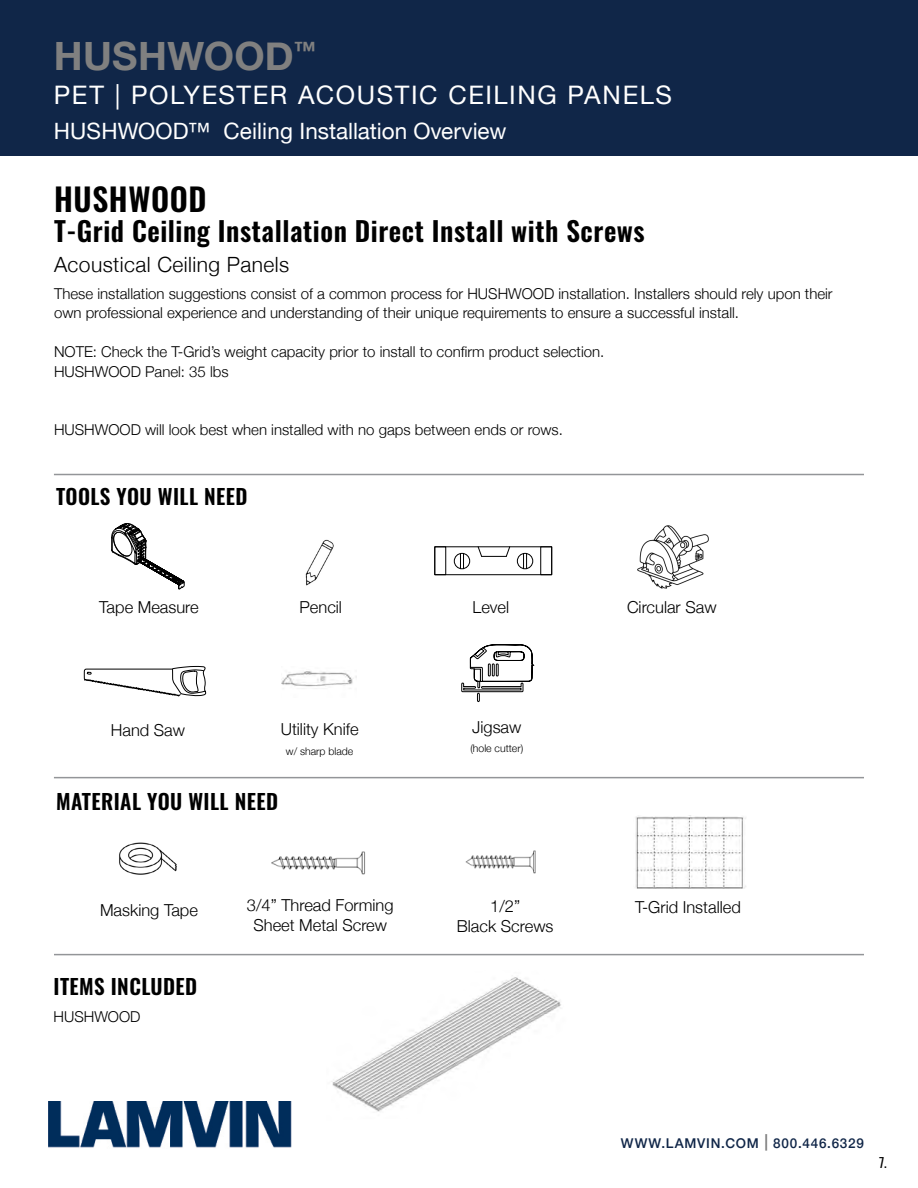
<style>
.page{position:relative;width:918px;height:1188px;background:#fff}
.page>*{position:absolute;margin:0;border:0;box-sizing:border-box;transform-origin:0 0}
.t1{font:700 39px "Helvetica Neue";letter-spacing:.005em;color:#808080}
.t2{font:600 31.5px "Oswald";letter-spacing:.02em;color:#000}
.t3{font:600 27px "Oswald";letter-spacing:.02em;color:#000}
.t4{font:25.5px "Helvetica Neue";letter-spacing:.065em;color:#fff}
.t5{font:22.5px "Helvetica Neue";color:#fff}
.t6{font:600 21px "Oswald";letter-spacing:.02em;color:#000}
.t7{font:300 21px "Helvetica Neue";letter-spacing:.02em;color:#000}
.t8{font:300 16.5px/19.8px "Helvetica Neue";color:#000;text-align:center}
.t9{font:300 15px/19.5px "Helvetica Neue";color:#000}
.t10{font:500 13.5px "Helvetica Neue";letter-spacing:.06em;color:#102648}
.t11{font:13.5px "Oswald";color:#000}
.t12{font:300 10.5px "Helvetica Neue";color:#000}
.s1{font-size:16.5px;color:#808080}
</style>
<div class="page">
<div style="left:0;top:0;width:918px;height:156px;background:#102648"></div>
<img style="left:49px;top:1102px;width:243px;height:46px">
<hr style="left:54px;top:474px;width:810px;height:1px;background:#939598">
<hr style="left:54px;top:777px;width:810px;height:1px;background:#939598">
<svg style="left:111px;top:523px;width:74px;height:66px"></svg>
<img style="left:305px;top:539px;width:29px;height:47px">
<div style="left:435px;top:547px;width:117px;height:28px;border:1px solid #000"></div>
<div style="left:541px;top:547px;width:11px;height:28px;border:1px solid #000"></div>
<div style="left:454px;top:553px;width:16px;height:16px;border:1px solid #000;border-radius:50%"></div>
<svg style="left:460px;top:554px;width:4px;height:15px"></svg>
<div style="left:517px;top:553px;width:16px;height:16px;border:1px solid #000;border-radius:50%"></div>
<svg style="left:523px;top:554px;width:4px;height:15px"></svg>
<svg style="left:478px;top:546px;width:32px;height:11px"></svg>
<img style="left:637px;top:525px;width:72px;height:64px">
<svg style="left:84px;top:666px;width:122px;height:30px"></svg>
<img style="left:282px;top:671px;width:74px;height:16px">
<img style="left:119px;top:842px;width:58px;height:33px">
<img style="left:271px;top:851px;width:95px;height:24px">
<img style="left:465px;top:850px;width:71px;height:24px">
<hr style="left:54px;top:954px;width:810px;height:1px;background:#939598">
<svg style="left:461px;top:644px;width:73px;height:58px"></svg>
<img style="left:635px;top:816px;width:111px;height:72px">
<img style="left:331px;top:977px;width:230px;height:135px">
<h1 class="t1" style="left:54px;top:25px;width:264px">HUSHWOOD<sup>™</sup></h1>
<h3 class="t4" style="left:54px;top:77px;width:620px">PET | POLYESTER ACOUSTIC CEILING PANELS</h3>
<h3 class="t5" style="left:54px;top:115px;width:454px">HUSHWOOD™ Ceiling Installation Overview</h3>
<h2 class="t2" style="left:54px;top:183px;width:154px">HUSHWOOD</h2>
<h3 class="t3" style="left:54px;top:217px;width:592px">T-Grid Ceiling Installation Direct Install with Screws</h3>
<h3 class="t7" style="left:54px;top:248px;width:237px">Acoustical Ceiling Panels</h3>
<p class="t9" style="left:54px;top:283px;width:780px">These installation suggestions consist of a common process for HUSHWOOD installation. Installers should rely upon their own professional experience and understanding of their unique requirements to ensure a successful install.</p>
<p class="t9" style="left:54px;top:341px;width:552px">NOTE: Check the T-Grid’s weight capacity prior to install to confirm product selection.<br>HUSHWOOD Panel: 35 lbs</p>
<p class="t9" style="left:54px;top:419px;width:510px">HUSHWOOD will look best when installed with no gaps between ends or rows.</p>
<h3 class="t6" style="left:56px;top:486px;width:193px">TOOLS YOU WILL NEED</h3>
<p class="t8" style="left:99px;top:596px;width:101px">Tape Measure</p>
<p class="t8" style="left:300px;top:596px;width:44px">Pencil</p>
<p class="t8" style="left:473px;top:596px;width:38px">Level</p>
<p class="t8" style="left:627px;top:596px;width:91px">Circular Saw</p>
<p class="t8" style="left:111px;top:719px;width:76px">Hand Saw</p>
<p class="t8" style="left:281px;top:718px;width:79px">Utility Knife</p>
<p class="t12" style="left:286px;top:743px;width:69px">w/ sharp blade</p>
<h3 class="t6" style="left:56px;top:790px;width:224px">MATERIAL YOU WILL NEED</h3>
<p class="t8" style="left:472px;top:716px;width:51px">Jigsaw</p>
<p class="t12" style="left:470px;top:740px;width:54px">(hole cutter)</p>
<p class="t8" style="left:100px;top:899px;width:99px">Masking Tape</p>
<p class="t8" style="left:247px;top:894px;width:148px">3/4” Thread Forming<br>Sheet Metal Screw</p>
<p class="t8" style="left:457px;top:895px;width:98px">1/2”<br>Black Screws</p>
<h3 class="t6" style="left:54px;top:975px;width:145px">ITEMS INCLUDED</h3>
<p class="t9" style="left:54px;top:1005px;width:88px">HUSHWOOD</p>
<p class="t8" style="left:635px;top:896px;width:107px">T-Grid Installed</p>
<p class="t10" style="left:621px;top:1133px;width:245px">WWW.LAMVIN.COM <span class="s1">|</span> 800.446.6329</p>
<p class="t11" style="left:879px;top:1151px;width:9px">7.</p>
</div>
